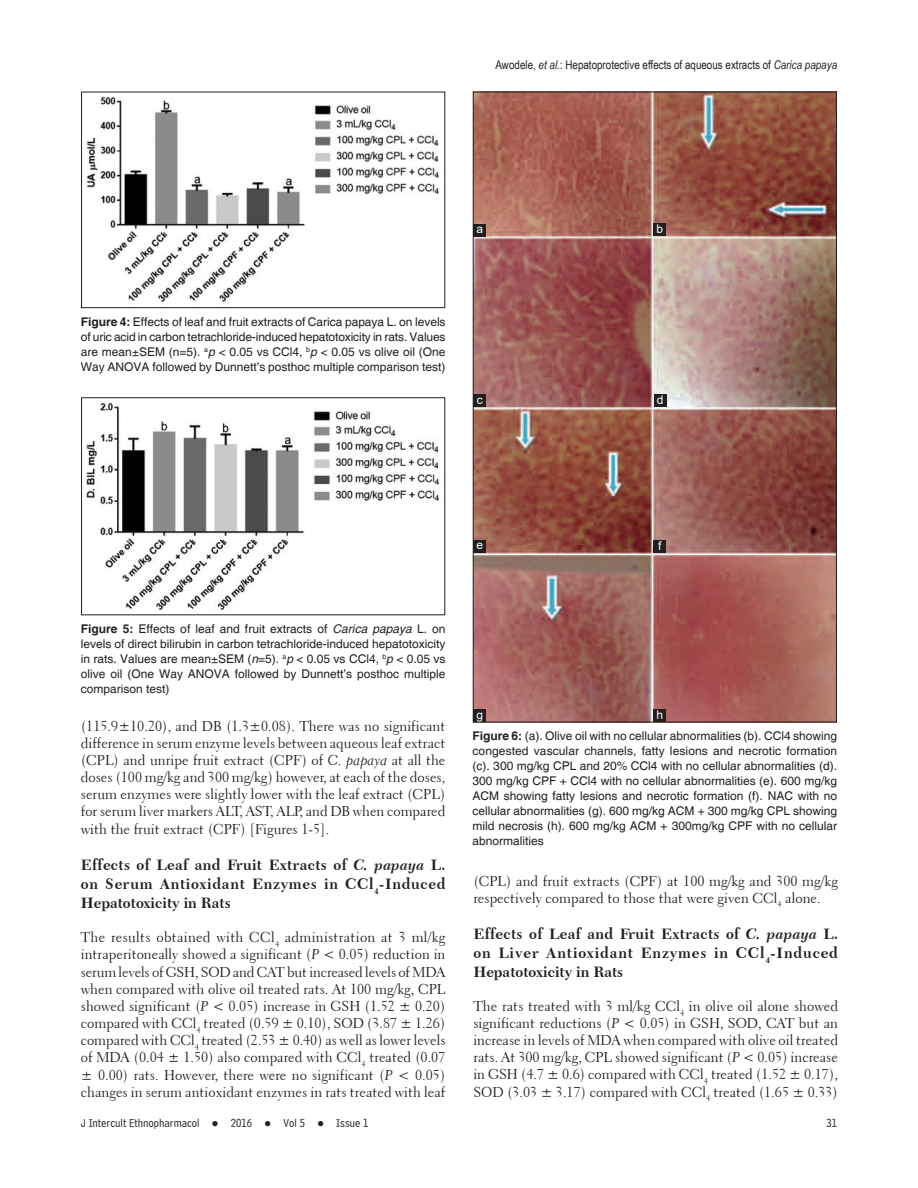
<style>
.page{position:relative;width:918px;height:1188px;background:#fff}
.page>*{position:absolute;margin:0;border:0;box-sizing:border-box;transform-origin:0 0}
.t1{font:700 15.75px/18.9px "Transitional 511 BT";letter-spacing:.045em;color:#231f20;text-align:justify}
.t2{font:14.25px/17.1px "Transitional 521 BT Roman A";color:#231f20;text-align:justify}
.t3{font:12px/15px "Helvetica";color:#231f20;text-align:justify}
.t4{font:12px "Arial Narrow";color:#231f20}
.t5{font:12px "Bell Centennial BT Address";color:#231f20}
.t6{font:12px "Arial";color:#fff}
.s1{font-style:italic}
.s2{font-weight:700}
.s3{font-family:"Transitional 521 BT Cursive A"}
.s4{font-family:"Sylfaen"}
</style>
<div class="page">
<img style="left:86px;top:96px;width:354px;height:207px">
<div style="left:81px;top:92px;width:364px;height:216px;border:1px solid #231f20"></div>
<img style="left:86px;top:402px;width:354px;height:209px">
<img style="left:475px;top:94px;width:360px;height:626px">
<div style="left:473px;top:224px;width:13px;height:12px;background:#231f20"></div>
<div style="left:474px;top:394px;width:12px;height:13px;background:#231f20"></div>
<div style="left:473px;top:540px;width:13px;height:13px;background:#231f20"></div>
<div style="left:473px;top:709px;width:13px;height:13px;background:#231f20"></div>
<div style="left:653px;top:709px;width:13px;height:13px;background:#231f20"></div>
<div style="left:653px;top:540px;width:13px;height:13px;background:#231f20"></div>
<div style="left:654px;top:394px;width:13px;height:13px;background:#231f20"></div>
<div style="left:653px;top:224px;width:13px;height:12px;background:#231f20"></div>
<p class="t4" style="left:496px;top:58px;width:343px">Awodele, <span class="s1">et al.</span>: Hepatoprotective effects of aqueous extracts of <span class="s1">Carica papaya</span></p>
<p class="t6" style="left:476px;top:223px;width:8px">a</p>
<p class="t3" style="left:81px;top:314px;width:366px"><span class="s2">Figure 4:</span> Effects of leaf and fruit extracts of Carica papaya L. on levels of uric acid in carbon tetrachloride-induced hepatotoxicity in rats. Values are mean±SEM (n=5). <sup>a</sup><span class="s1">p</span> &lt; 0.05 vs CCl4, <sup>b</sup><span class="s1">p</span> &lt; 0.05 vs olive oil (One Way ANOVA followed by Dunnett’s posthoc multiple comparison test)</p>
<p class="t6" style="left:477px;top:393px;width:7px">c</p>
<p class="t6" style="left:657px;top:222px;width:8px">b</p>
<p class="t6" style="left:657px;top:393px;width:8px">d</p>
<p class="t6" style="left:477px;top:539px;width:8px">e</p>
<p class="t6" style="left:658px;top:539px;width:5px">f</p>
<p class="t3" style="left:81px;top:621px;width:366px"><span class="s2">Figure 5:</span> Effects of leaf and fruit extracts of <span class="s1">Carica papaya</span> L. on levels of direct bilirubin in carbon tetrachloride-induced hepatotoxicity in rats. Values are mean±SEM (<span class="s1">n</span>=5). <sup>a</sup><span class="s1">p</span> &lt; 0.05 vs CCl4, <sup>b</sup><span class="s1">p</span> &lt; 0.05 vs olive oil (One Way ANOVA followed by Dunnett’s posthoc multiple comparison test)</p>
<p class="t2" style="left:81px;top:717px;width:366px">(115.9±10.20), and DB (1.3±0.08). There was no significant difference in serum enzyme levels between aqueous leaf extract (CPL) and unripe fruit extract (CPF) of <span class="s3">C. papaya</span> at all the doses (100 mg/kg and 300 mg/kg) however, at each of the doses, serum enzymes were slightly lower with the leaf extract (CPL) for serum liver markers ALT, AST, ALP, and DB when compared with the fruit extract (CPF) [Figures 1-5].</p>
<p class="t1" style="left:81px;top:855px;width:366px">Effects of Leaf and Fruit Extracts of <span class="s1">C. papaya</span> L. on Serum Antioxidant Enzymes in CCl<sub>4</sub>-Induced Hepatotoxicity in Rats</p>
<p class="t2" style="left:81px;top:929px;width:366px">The results obtained with CCl<sub>4</sub> administration at 3 ml/kg intraperitoneally showed a significant (<span class="s3">P</span> &lt; 0.05) reduction in serum levels of GSH, SOD and CAT but increased levels of MDA when compared with olive oil treated rats. At 100 mg/kg, CPL showed significant (<span class="s3">P</span> &lt; 0.05) increase in GSH (1.52 ± 0.20) compared with CCl<sub>4</sub> treated (0.59 ± 0.10), SOD (3.87 ± 1.26) compared with CCl<sub>4</sub> treated (2.53 ± 0.40) as well as lower levels of MDA (0.04 ± 1.50) also compared with CCl<sub>4</sub> treated (0.07 ± 0.00) rats. However, there were no significant (<span class="s3">P</span> &lt; 0.05) changes in serum antioxidant enzymes in rats treated with leaf</p>
<p class="t6" style="left:476px;top:708px;width:8px">g</p>
<p class="t6" style="left:657px;top:708px;width:8px">h</p>
<p class="t3" style="left:472px;top:728px;width:366px"><span class="s2">Figure 6:</span> (a). Olive oil with no cellular abnormalities (b). CCl4 showing congested vascular channels, fatty lesions and necrotic formation (c). 300 mg/kg CPL and 20% CCl4 with no cellular abnormalities (d).<br>300 mg/kg CPF + CCl4 with no cellular abnormalities (e). 600 mg/kg ACM showing fatty lesions and necrotic formation (f). NAC with no cellular abnormalities (g). 600 mg/kg ACM + 300 mg/kg CPL showing mild necrosis (h). 600 mg/kg ACM + 300mg/kg CPF with no cellular abnormalities</p>
<p class="t2" style="left:473px;top:872px;width:366px">(CPL) and fruit extracts (CPF) at 100 mg/kg and 300 mg/kg respectively compared to those that were given CCl<sub>4</sub> alone.</p>
<p class="t1" style="left:473px;top:924px;width:366px">Effects of Leaf and Fruit Extracts of <span class="s1">C. papaya</span> L. on Liver Antioxidant Enzymes in CCl<sub>4</sub>-Induced Hepatotoxicity in Rats</p>
<p class="t2" style="left:473px;top:998px;width:366px">The rats treated with 3 ml/kg CCl<sub>4</sub> in olive oil alone showed significant reductions (<span class="s3">P</span> &lt; 0.05) in GSH, SOD, CAT but an increase in levels of MDA when compared with olive oil treated rats. At 300 mg/kg, CPL showed significant (<span class="s3">P</span> &lt; 0.05) increase in GSH (4.7 ± 0.6) compared with CCl<sub>4</sub> treated (1.52 ± 0.17), SOD (3.03 ± 3.17) compared with CCl<sub>4</sub> treated (1.65 ± 0.33)</p>
<p class="t5" style="left:81px;top:1116px;width:289px">J Intercult Ethnopharmacol <span class="s4">●</span> 2016 <span class="s4">●</span> Vol 5 <span class="s4">●</span> Issue 1</p>
<p class="t5" style="left:827px;top:1116px;width:12px">31</p>
</div>
